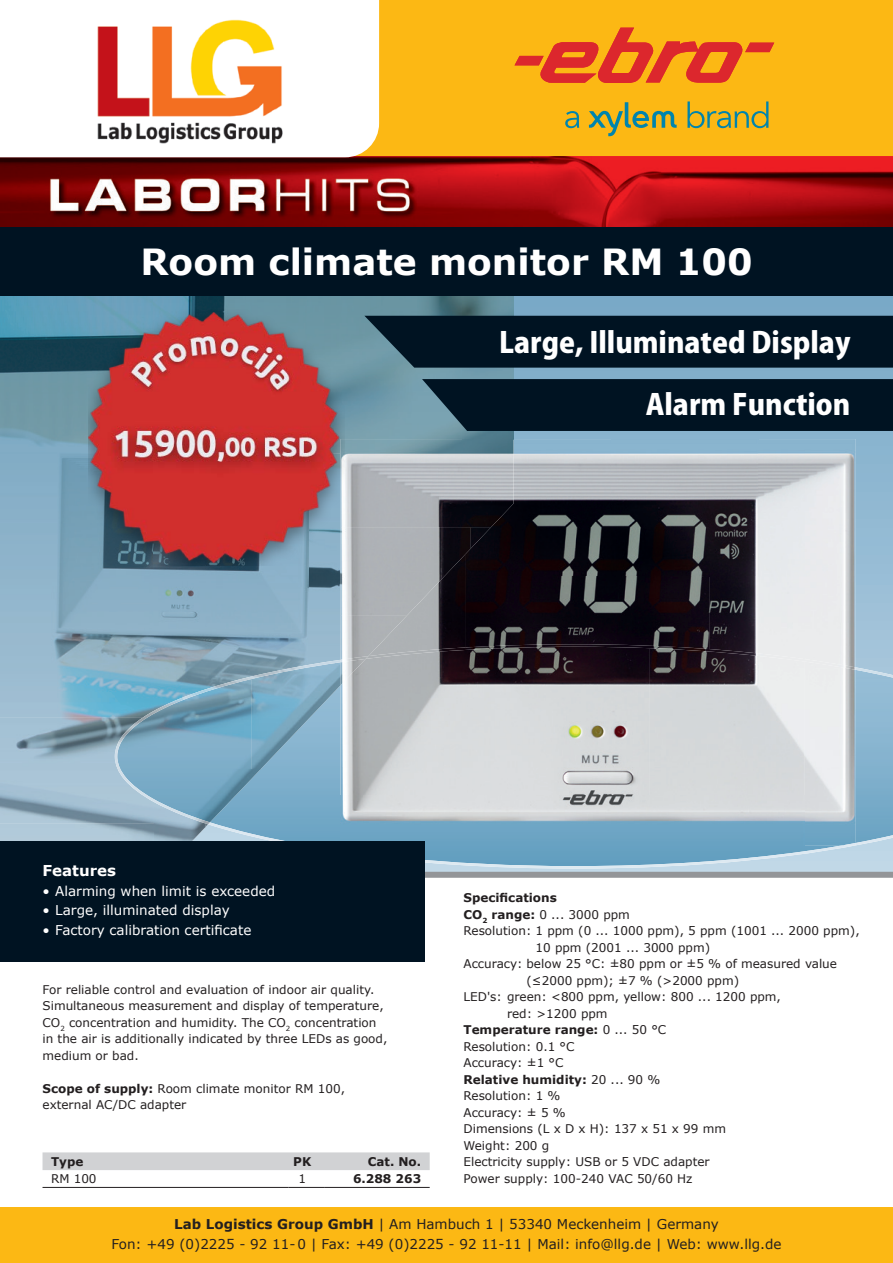
<style>
.page{position:relative;width:893px;height:1263px;background:#fff}
.page>*{position:absolute;margin:0;border:0;box-sizing:border-box;transform-origin:0 0}
.t1{font:700 36px "Verdana";color:#fff}
.t2{font:800 28.5px "Koz Go Pro";color:#fff}
.t3{font:700 15px "Verdana";color:#fff}
.t4{font:13.5px/20px "Verdana";color:#231f20;text-align:center}
.t5{font:13.5px "Verdana";color:#fff}
.t6{font:12px/16.5px "Verdana";color:#231f20}
.t7{font:700 12px "Verdana";color:#231f20}
.s1{font-weight:700}
.s2{font-weight:400}
</style>
<div class="page">
<div style="left:0;top:0;width:893px;height:157px;background:#fcb814"></div>
<div style="left:0;top:1208px;width:893px;height:55px;background:#fcb814"></div>
<img style="left:0;top:156px;width:893px;height:71px">
<div style="left:0;top:0;width:379px;height:157px;background:#fff"></div>
<img style="left:89px;top:12px;width:201px;height:140px">
<svg style="left:206px;top:295px;width:687px;height:577px;background:#89b1cb"></svg>
<img style="left:0;top:295px;width:462px;height:106px">
<img style="left:462px;top:295px;width:51px;height:144px">
<img style="left:0;top:401px;width:308px;height:211px">
<img style="left:344px;top:401px;width:118px;height:38px">
<img style="left:308px;top:565px;width:33px;height:95px">
<img style="left:0;top:612px;width:154px;height:229px">
<img style="left:154px;top:612px;width:154px;height:67px">
<img style="left:154px;top:822px;width:52px;height:19px">
<div style="left:43px;top:1152px;width:387px;height:18px;background:#d1d2d4"></div>
<hr style="left:43px;top:1187px;width:245px;height:1px;background:#231f20">
<hr style="left:288px;top:1187px;width:37px;height:1px;background:#231f20">
<hr style="left:325px;top:1187px;width:105px;height:1px;background:#231f20">
<svg style="left:589px;top:102px;width:88px;height:34px"></svg>
<svg style="left:565px;top:111px;width:14px;height:17px"></svg>
<svg style="left:687px;top:101px;width:81px;height:27px"></svg>
<svg style="left:514px;top:28px;width:260px;height:55px"></svg>
<div style="left:0;top:872px;width:893px;height:6px;background:#939598"></div>
<div style="left:0;top:227px;width:893px;height:68px;background:#001322"></div>
<img style="left:117px;top:679px;width:91px;height:90px">
<img style="left:120px;top:769px;width:88px;height:53px">
<svg style="left:208px;top:667px;width:685px;height:201px;background:#81b0ca"></svg>
<img style="left:174px;top:660px;width:167px;height:41px">
<img style="left:118px;top:701px;width:63px;height:41px">
<img style="left:115px;top:742px;width:45px;height:63px">
<img style="left:160px;top:802px;width:50px;height:22px">
<div style="left:364px;top:316px;width:529px;height:52px;background:#001322"></div>
<svg style="left:422px;top:379px;width:471px;height:52px;background:#061a29"></svg>
<img style="left:470px;top:439px;width:288px;height:137px">
<img style="left:758px;top:439px;width:98px;height:205px">
<img style="left:417px;top:616px;width:49px;height:28px">
<img style="left:407px;top:616px;width:10px;height:28px">
<img style="left:466px;top:576px;width:243px;height:68px">
<img style="left:709px;top:576px;width:49px;height:68px">
<img style="left:344px;top:439px;width:169px;height:88px">
<img style="left:341px;top:527px;width:129px;height:89px">
<img style="left:470px;top:527px;width:21px;height:22px">
<img style="left:341px;top:616px;width:66px;height:31px">
<img style="left:341px;top:647px;width:463px;height:198px">
<img style="left:804px;top:670px;width:52px;height:175px">
<img style="left:341px;top:662px;width:25px;height:23px">
<img style="left:366px;top:644px;width:490px;height:26px">
<svg style="left:843px;top:843px;width:13px;height:2px"></svg>
<img style="left:341px;top:656px;width:27px;height:6px">
<div style="left:0;top:841px;width:425px;height:120px;background:#001322"></div>
<img style="left:88px;top:309px;width:256px;height:256px">
<h1 class="t1" style="left:140px;top:237px;width:614px">Room climate monitor RM 100</h1>
<h2 class="t2" style="left:499px;top:323px;width:353px">Large, Illuminated Display</h2>
<h2 class="t2" style="left:646px;top:386px;width:206px">Alarm Function</h2>
<p class="t3" style="left:43px;top:860px;width:75px">Features</p>
<p class="t5" style="left:43px;top:881px;width:234px">• Alarming when limit is exceeded</p>
<p class="t5" style="left:43px;top:901px;width:189px">• Large, illuminated display</p>
<p class="t5" style="left:43px;top:920px;width:210px">• Factory calibration certificate</p>
<p class="t6" style="left:43px;top:981px;width:346px">For reliable control and evaluation of indoor air quality.<br>Simultaneous measurement and display of temperature, CO<sub>2</sub> concentration and humidity. The CO<sub>2</sub> concentration in the air is additionally indicated by three LEDs as good, medium or bad.</p>
<p class="t6" style="left:43px;top:1080px;width:304px"><span class="s1">Scope of supply:</span> Room climate monitor RM 100, external AC/DC adapter</p>
<p class="t7" style="left:51px;top:1153px;width:34px">Type</p>
<p class="t7" style="left:293px;top:1153px;width:20px">PK</p>
<p class="t7" style="left:368px;top:1153px;width:55px">Cat. No.</p>
<p class="t6" style="left:51px;top:1170px;width:47px">RM 100</p>
<p class="t6" style="left:298px;top:1170px;width:9px">1</p>
<p class="t7" style="left:353px;top:1170px;width:70px">6.288 263</p>
<p class="t7" style="left:463px;top:889px;width:95px">Specifications</p>
<p class="t6" style="left:463px;top:906px;width:168px"><span class="s1">CO</span><sub>2</sub> <span class="s1">range:</span> 0 ... 3000 ppm</p>
<p class="t6" style="left:463px;top:923px;width:398px">Resolution: 1 ppm (0 ... 1000 ppm), 5 ppm (1001 ... 2000 ppm),</p>
<p class="t6" style="left:535px;top:939px;width:176px">10 ppm (2001 ... 3000 ppm)</p>
<p class="t6" style="left:463px;top:956px;width:375px">Accuracy: below 25 °C: ±80 ppm or ±5 % of measured value</p>
<p class="t6" style="left:526px;top:972px;width:214px">(≤2000 ppm); ±7 % (&gt;2000 ppm)</p>
<p class="t6" style="left:463px;top:989px;width:319px">LED's: green: &lt;800 ppm, yellow: 800 ... 1200 ppm,</p>
<p class="t6" style="left:507px;top:1005px;width:102px">red: &gt;1200 ppm</p>
<p class="t7" style="left:463px;top:1021px;width:204px">Temperature range: <span class="s2">0 ... 50 °C</span></p>
<p class="t6" style="left:463px;top:1038px;width:112px">Resolution: 0.1 °C</p>
<p class="t6" style="left:463px;top:1055px;width:102px">Accuracy: ±1 °C</p>
<p class="t7" style="left:463px;top:1071px;width:198px">Relative humidity: <span class="s2">20 ... 90 %</span></p>
<p class="t6" style="left:463px;top:1088px;width:98px">Resolution: 1 %</p>
<p class="t6" style="left:463px;top:1104px;width:104px">Accuracy: ± 5 %</p>
<p class="t6" style="left:463px;top:1121px;width:264px">Dimensions (L x D x H): 137 x 51 x 99 mm</p>
<p class="t6" style="left:463px;top:1137px;width:87px">Weight: 200 g</p>
<p class="t6" style="left:463px;top:1154px;width:248px">Electricity supply: USB or 5 VDC adapter</p>
<p class="t6" style="left:463px;top:1170px;width:231px">Power supply: 100-240 VAC 50/60 Hz</p>
<p class="t4" style="left:111px;top:1213px;width:671px"><span class="s1">Lab Logistics Group GmbH</span> | Am Hambuch 1 | 53340 Meckenheim | Germany<br>Fon: +49 (0)2225 - 92 11- 0 | Fax: +49 (0)2225 - 92 11-11 | Mail: info@llg.de | Web: www.llg.de</p>
</div>
